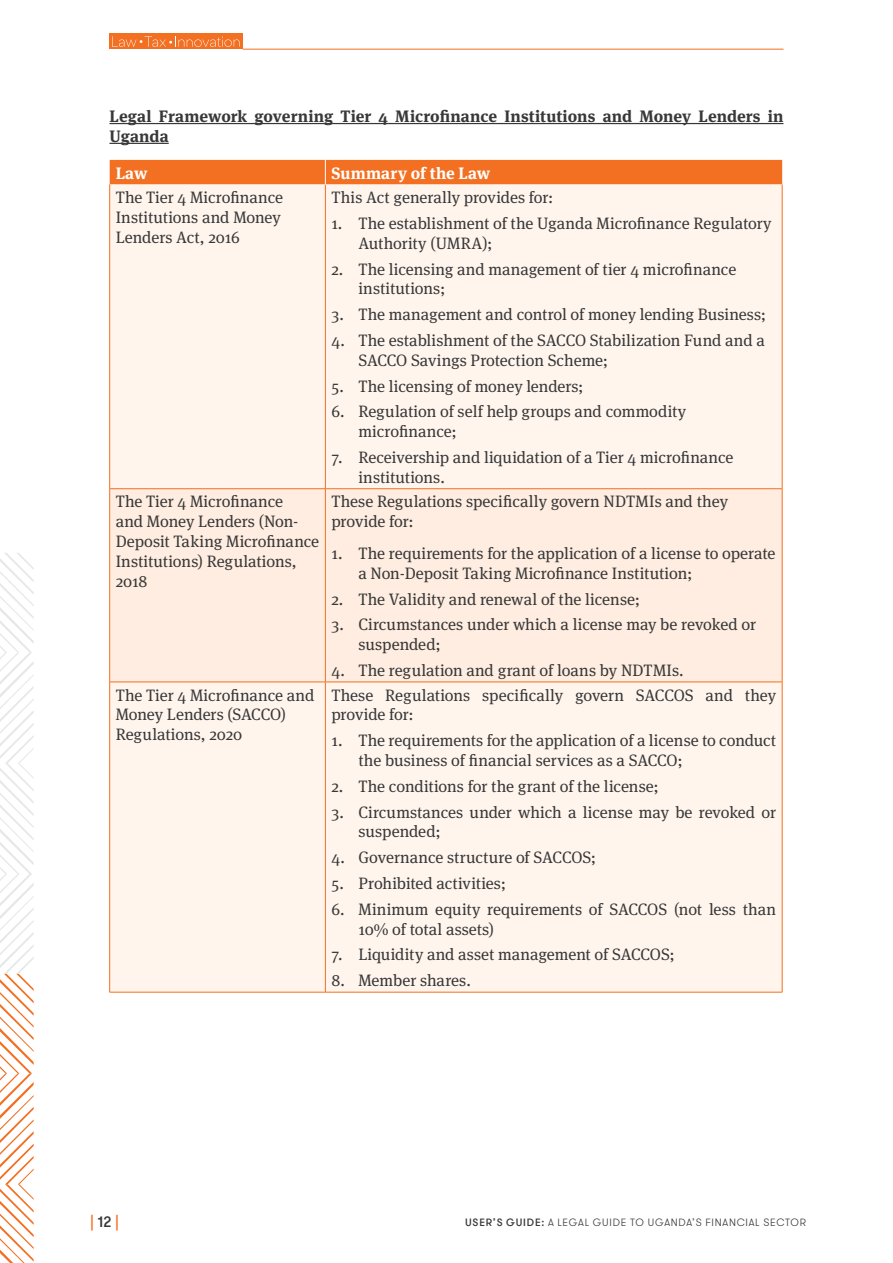
<style>
.page{position:relative;width:893px;height:1263px;background:#fff}
.page>*{position:absolute;margin:0;border:0;box-sizing:border-box;transform-origin:0 0}
.t1{font:16.5px/19.8px "Meta Serif Pro";letter-spacing:-.005em;color:#383839}
.t2{font:700 16.5px/19.8px "Meta Serif Pro";color:#383839}
.t3{font:700 16.5px "Meta Serif Pro";letter-spacing:.015em;color:#fff}
.t4{font:500 15px "GT Walsheim Pro";color:#f36f21}
.t5{font:300 10.5px "GT Walsheim Pro";letter-spacing:.07em;color:#383839}
.s1{color:#383839}
.s2{font-weight:500}
</style>
<div class="page">
<svg style="left:0;top:553px;width:34px;height:710px"></svg>
<div style="left:110px;top:33px;width:133px;height:16px;background:#f36f21"></div>
<svg style="left:112px;top:36px;width:128px;height:11px"></svg>
<hr style="left:243px;top:49px;width:540px;height:1px;background:#f36f21">
<hr style="left:110px;top:123px;width:673px;height:1px;background:#383839">
<hr style="left:110px;top:143px;width:59px;height:1px;background:#383839">
<div style="left:110px;top:184px;width:672px;height:808px;background:#fff5ed"></div>
<div style="left:110px;top:489px;width:672px;height:193px;background:#feede0"></div>
<hr style="left:109px;top:184px;width:1px;height:304px;background:#f36f21">
<hr style="left:325px;top:184px;width:1px;height:304px;background:#f36f21">
<hr style="left:782px;top:184px;width:1px;height:304px;background:#f36f21">
<hr style="left:110px;top:488px;width:215px;height:1px;background:#f36f21">
<hr style="left:109px;top:489px;width:1px;height:193px;background:#f36f21">
<hr style="left:325px;top:488px;width:457px;height:1px;background:#f36f21">
<hr style="left:325px;top:489px;width:1px;height:193px;background:#f36f21">
<hr style="left:782px;top:489px;width:1px;height:193px;background:#f36f21">
<hr style="left:110px;top:682px;width:215px;height:1px;background:#f36f21">
<hr style="left:109px;top:682px;width:1px;height:310px;background:#f36f21">
<hr style="left:325px;top:682px;width:457px;height:1px;background:#f36f21">
<hr style="left:325px;top:682px;width:1px;height:310px;background:#f36f21">
<hr style="left:782px;top:682px;width:1px;height:310px;background:#f36f21">
<div style="left:110px;top:160px;width:672px;height:24px;background:#f36f21"></div>
<hr style="left:110px;top:992px;width:215px;height:1px;background:#f36f21">
<hr style="left:325px;top:992px;width:457px;height:1px;background:#f36f21">
<p class="t2" style="left:110px;top:105px;width:675px">Legal Framework governing Tier 4 Microfinance Institutions and Money Lenders in<br>Uganda</p>
<p class="t3" style="left:116px;top:160px;width:33px">Law</p>
<p class="t3" style="left:331px;top:160px;width:160px">Summary of the Law</p>
<p class="t1" style="left:116px;top:187px;width:169px">The Tier 4 Microfinance<br>Institutions and Money<br>Lenders Act, 2016</p>
<p class="t1" style="left:331px;top:187px;width:224px">This Act generally provides for:</p>
<p class="t1" style="left:358px;top:212px;width:415px;text-indent:-27px">1. The establishment of the Uganda Microfinance Regulatory<br>Authority (UMRA);</p>
<p class="t1" style="left:358px;top:258px;width:380px;text-indent:-27px">2. The licensing and management of tier 4 microfinance institutions;</p>
<p class="t1" style="left:331px;top:304px;width:436px">3. The management and control of money lending Business;</p>
<p class="t1" style="left:358px;top:329px;width:408px;text-indent:-27px">4. The establishment of the SACCO Stabilization Fund and a<br>SACCO Savings Protection Scheme;</p>
<p class="t1" style="left:331px;top:375px;width:254px">5. The licensing of money lenders;</p>
<p class="t1" style="left:358px;top:401px;width:329px;text-indent:-27px">6. Regulation of self help groups and commodity microfinance;</p>
<p class="t1" style="left:358px;top:446px;width:377px;text-indent:-27px">7. Receivership and liquidation of a Tier 4 microfinance institutions.</p>
<p class="t1" style="left:116px;top:491px;width:205px">The Tier 4 Microfinance<br>and Money Lenders (Non-<br>Deposit Taking Microfinance<br>Institutions) Regulations,<br>2018</p>
<p class="t1" style="left:331px;top:491px;width:398px">These Regulations specifically govern NDTMIs and they provide for:</p>
<p class="t1" style="left:358px;top:542px;width:418px;text-indent:-27px">1. The requirements for the application of a license to operate a Non-Deposit Taking Microfinance Institution;</p>
<p class="t1" style="left:331px;top:588px;width:310px">2. The Validity and renewal of the license;</p>
<p class="t1" style="left:358px;top:614px;width:399px;text-indent:-27px">3. Circumstances under which a license may be revoked or suspended;</p>
<p class="t1" style="left:331px;top:659px;width:354px">4. The regulation and grant of loans by NDTMIs.</p>
<p class="t1" style="left:116px;top:684px;width:200px">The Tier 4 Microfinance and<br>Money Lenders (SACCO)<br>Regulations, 2020</p>
<p class="t1" style="left:331px;top:684px;width:446px">These Regulations specifically govern SACCOS and they provide for:</p>
<p class="t1" style="left:358px;top:730px;width:419px;text-indent:-27px">1. The requirements for the application of a license to conduct the business of financial services as a SACCO;</p>
<p class="t1" style="left:331px;top:775px;width:329px">2. The conditions for the grant of the license;</p>
<p class="t1" style="left:358px;top:801px;width:419px;text-indent:-27px">3. Circumstances under which a license may be revoked or suspended;</p>
<p class="t1" style="left:331px;top:847px;width:266px">4. Governance structure of SACCOS;</p>
<p class="t1" style="left:331px;top:872px;width:176px">5. Prohibited activities;</p>
<p class="t1" style="left:358px;top:898px;width:419px;text-indent:-27px">6. Minimum equity requirements of SACCOS (not less than<br>10% of total assets)</p>
<p class="t1" style="left:331px;top:944px;width:345px">7. Liquidity and asset management of SACCOS;</p>
<p class="t1" style="left:331px;top:970px;width:141px">8. Member shares.</p>
<p class="t4" style="left:90px;top:1213px;width:30px">|<span class="s1">12</span>|</p>
<p class="t5" style="left:465px;top:1215px;width:342px"><span class="s2">USER’S GUIDE:</span> A LEGAL GUIDE TO UGANDA’S FINANCIAL SECTOR</p>
</div>
